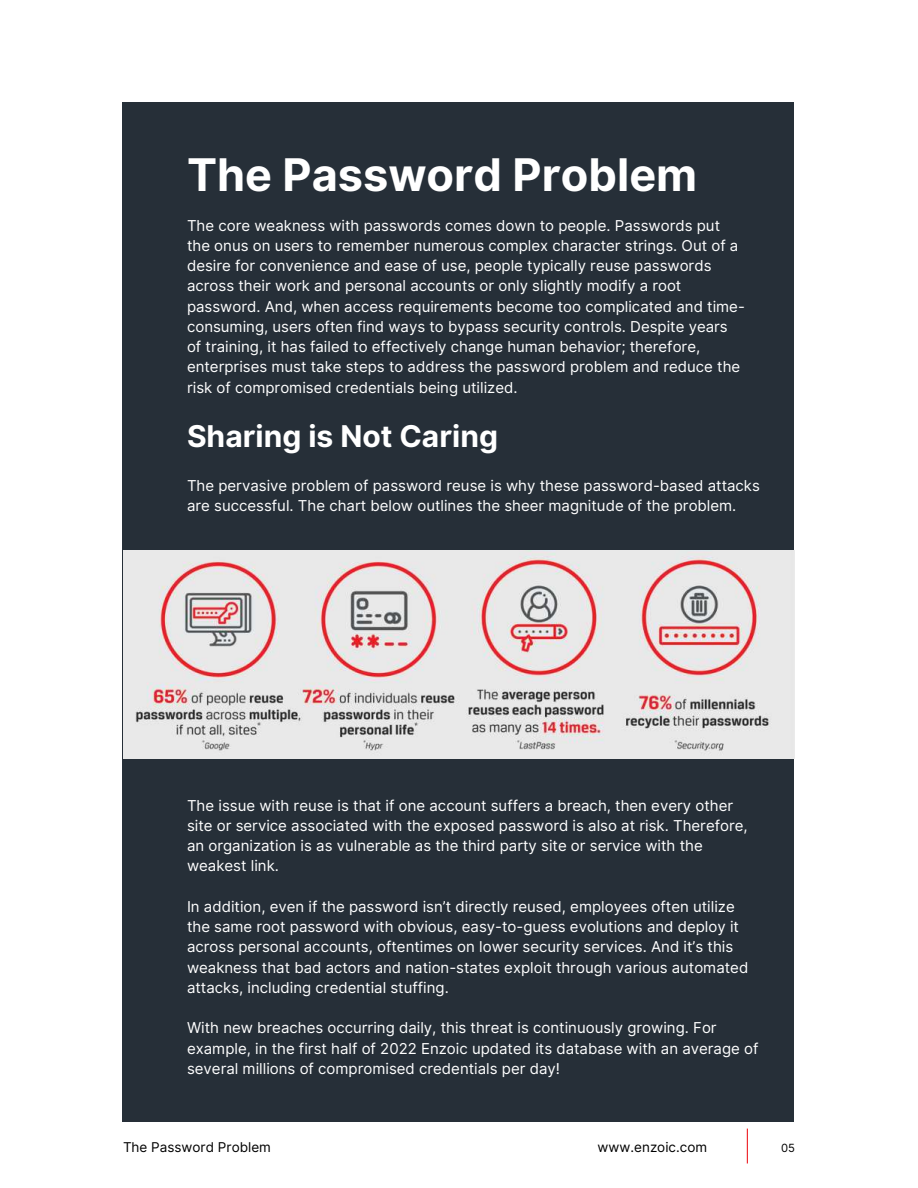
<style>
.page{position:relative;width:918px;height:1188px;background:#fff}
.page>*{position:absolute;margin:0;border:0;box-sizing:border-box;transform-origin:0 0}
.t1{font:700 45px "Inter";color:#fff}
.t2{font:700 30px "Inter";color:#fff}
.t3{font:15px/20.2px "Inter";color:#fff}
.t4{font:13.5px "Inter";color:#000}
.t5{font:11.25px "Inter";color:#000}
</style>
<div class="page">
<div style="left:123px;top:102px;width:671px;height:1019px;background:#262f38"></div>
<hr style="left:747px;top:1129px;width:1px;height:34px;background:#ed1e24">
<img style="left:123px;top:551px;width:672px;height:208px">
<h1 class="t1" style="left:187px;top:141px;width:512px">The Password Problem</h1>
<p class="t3" style="left:187px;top:215px;width:559px">The core weakness with passwords comes down to people. Passwords put the onus on users to remember numerous complex character strings. Out of a desire for convenience and ease of use, people typically reuse passwords across their work and personal accounts or only slightly modify a root password. And, when access requirements become too complicated and time&shy;consuming, users often find ways to bypass security controls. Despite years of training, it has failed to effectively change human behavior; therefore, enterprises must take steps to address the password problem and reduce the risk of compromised credentials being utilized.</p>
<h2 class="t2" style="left:187px;top:414px;width:312px">Sharing is Not Caring</h2>
<p class="t3" style="left:187px;top:475px;width:574px">The pervasive problem of password reuse is why these password-based attacks are successful. The chart below outlines the sheer magnitude of the problem.</p>
<p class="t3" style="left:187px;top:795px;width:562px">The issue with reuse is that if one account suffers a breach, then every other site or service associated with the exposed password is also at risk. Therefore, an organization is as vulnerable as the third party site or service with the weakest link.</p>
<p class="t3" style="left:187px;top:896px;width:563px">In addition, even if the password isn’t directly reused, employees often utilize the same root password with obvious, easy-to-guess evolutions and deploy it across personal accounts, oftentimes on lower security services. And it’s this weakness that bad actors and nation-states exploit through various automated attacks, including credential stuffing.</p>
<p class="t3" style="left:187px;top:1018px;width:573px">With new breaches occurring daily, this threat is continuously growing. For example, in the first half of 2022 Enzoic updated its database with an average of several millions of compromised credentials per day!</p>
<p class="t4" style="left:123px;top:1137px;width:149px">The Password Problem</p>
<p class="t4" style="left:598px;top:1137px;width:111px">www.enzoic.com</p>
<p class="t5" style="left:781px;top:1140px;width:15px">05</p>
</div>
